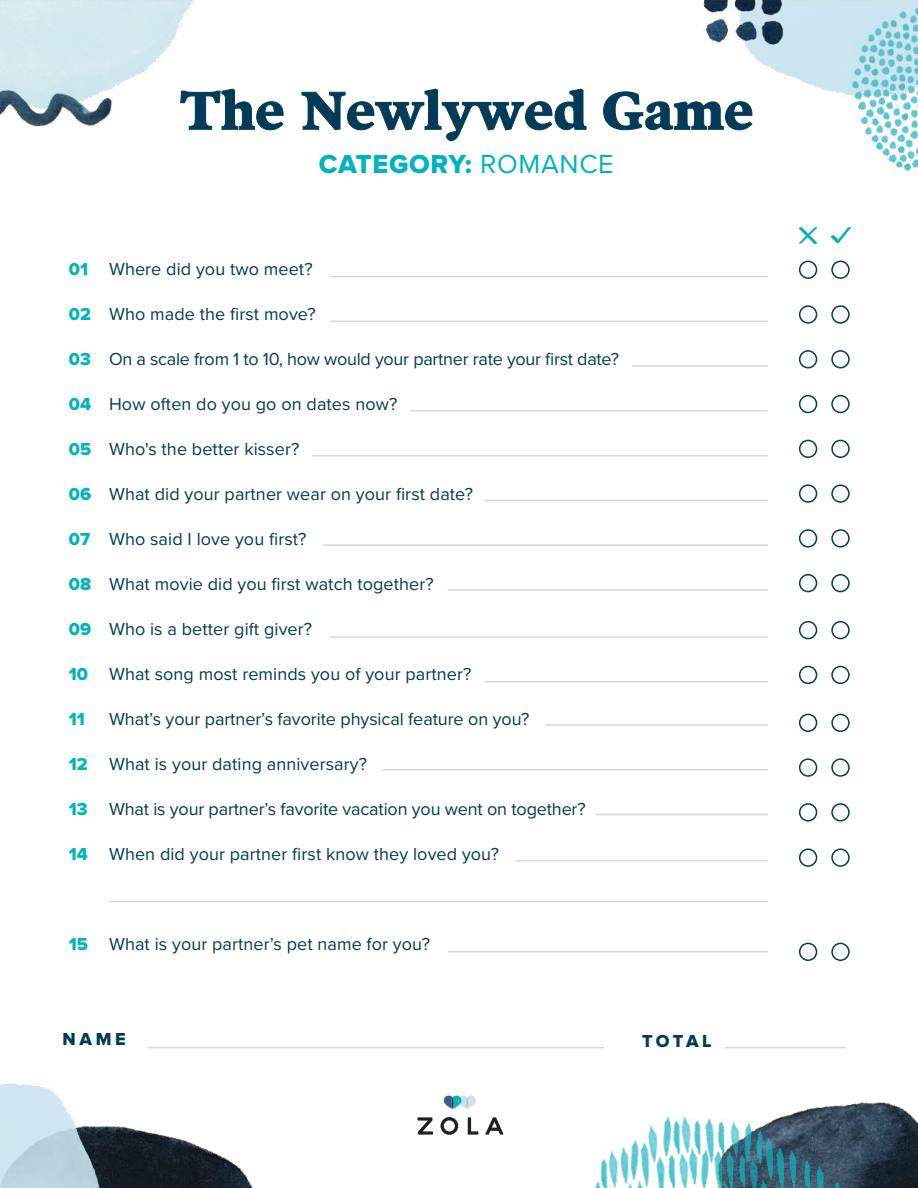
<style>
.page{position:relative;width:918px;height:1188px;background:#fff}
.page>*{position:absolute;margin:0;border:0;box-sizing:border-box;transform-origin:0 0}
.t1{font:700 52.5px "Poynter Text";color:#023b57}
.t2{font:27px "Proxima Nova Extrabld";letter-spacing:.025em;color:#00b3c0}
.t3{font:18px "Proxima Nova";letter-spacing:.005em;color:#023b57}
.t4{font:18px "Proxima Nova";letter-spacing:-.015em;color:#023b57}
.t5{font:18px "Proxima Nova Extrabld";letter-spacing:.005em;color:#00b3c0}
.t6{font:18px "Proxima Nova Extrabld";letter-spacing:.2em;color:#023b57}
.s1{font-family:"Proxima Nova"}
</style>
<div class="page">
<svg style="left:417px;top:1117px;width:16px;height:18px"></svg>
<svg style="left:440px;top:1117px;width:18px;height:18px"></svg>
<svg style="left:468px;top:1117px;width:10px;height:18px"></svg>
<svg style="left:485px;top:1117px;width:12px;height:18px"></svg>
<svg style="left:443px;top:1095px;width:33px;height:14px"></svg>
<hr style="left:148px;top:1047px;width:456px;height:1px;background:#d8d8d7">
<hr style="left:330px;top:276px;width:438px;height:1px;background:#d8d8d7">
<svg style="left:798px;top:227px;width:20px;height:17px"></svg>
<svg style="left:830px;top:227px;width:21px;height:16px"></svg>
<div style="left:799px;top:261px;width:18px;height:18px;border:2px solid #023b57;border-radius:50%"></div>
<div style="left:831px;top:261px;width:19px;height:18px;border:2px solid #023b57;border-radius:50%"></div>
<hr style="left:330px;top:321px;width:438px;height:1px;background:#d8d8d7">
<div style="left:799px;top:305px;width:18px;height:19px;border:2px solid #023b57;border-radius:50%"></div>
<div style="left:831px;top:305px;width:19px;height:19px;border:2px solid #023b57;border-radius:50%"></div>
<hr style="left:632px;top:365px;width:136px;height:2px;background:#d8d8d7">
<div style="left:799px;top:350px;width:18px;height:18px;border:2px solid #023b57;border-radius:50%"></div>
<div style="left:831px;top:350px;width:19px;height:18px;border:2px solid #023b57;border-radius:50%"></div>
<hr style="left:411px;top:410px;width:357px;height:2px;background:#d8d8d7">
<div style="left:799px;top:395px;width:18px;height:18px;border:2px solid #023b57;border-radius:50%"></div>
<div style="left:831px;top:395px;width:19px;height:18px;border:2px solid #023b57;border-radius:50%"></div>
<hr style="left:312px;top:455px;width:456px;height:1px;background:#d8d8d7">
<div style="left:799px;top:440px;width:18px;height:18px;border:2px solid #023b57;border-radius:50%"></div>
<div style="left:831px;top:440px;width:19px;height:18px;border:2px solid #023b57;border-radius:50%"></div>
<hr style="left:485px;top:500px;width:283px;height:1px;background:#d8d8d7">
<div style="left:799px;top:484px;width:18px;height:19px;border:2px solid #023b57;border-radius:50%"></div>
<div style="left:831px;top:484px;width:19px;height:19px;border:2px solid #023b57;border-radius:50%"></div>
<hr style="left:323px;top:544px;width:445px;height:2px;background:#d8d8d7">
<div style="left:799px;top:529px;width:18px;height:19px;border:2px solid #023b57;border-radius:50%"></div>
<div style="left:831px;top:529px;width:19px;height:19px;border:2px solid #023b57;border-radius:50%"></div>
<hr style="left:448px;top:589px;width:320px;height:2px;background:#d8d8d7">
<div style="left:799px;top:574px;width:18px;height:18px;border:2px solid #023b57;border-radius:50%"></div>
<div style="left:831px;top:574px;width:19px;height:18px;border:2px solid #023b57;border-radius:50%"></div>
<hr style="left:330px;top:636px;width:438px;height:2px;background:#d8d8d7">
<div style="left:799px;top:621px;width:18px;height:18px;border:2px solid #023b57;border-radius:50%"></div>
<div style="left:831px;top:621px;width:19px;height:18px;border:2px solid #023b57;border-radius:50%"></div>
<hr style="left:485px;top:681px;width:283px;height:1px;background:#d8d8d7">
<div style="left:799px;top:666px;width:18px;height:18px;border:2px solid #023b57;border-radius:50%"></div>
<div style="left:831px;top:666px;width:19px;height:18px;border:2px solid #023b57;border-radius:50%"></div>
<hr style="left:545px;top:724px;width:223px;height:2px;background:#d8d8d7">
<div style="left:799px;top:714px;width:18px;height:18px;border:2px solid #023b57;border-radius:50%"></div>
<div style="left:831px;top:714px;width:19px;height:18px;border:2px solid #023b57;border-radius:50%"></div>
<hr style="left:383px;top:769px;width:385px;height:2px;background:#d8d8d7">
<div style="left:799px;top:758px;width:18px;height:19px;border:2px solid #023b57;border-radius:50%"></div>
<div style="left:831px;top:758px;width:19px;height:19px;border:2px solid #023b57;border-radius:50%"></div>
<hr style="left:596px;top:814px;width:172px;height:1px;background:#d8d8d7">
<div style="left:799px;top:803px;width:18px;height:19px;border:2px solid #023b57;border-radius:50%"></div>
<div style="left:831px;top:803px;width:19px;height:19px;border:2px solid #023b57;border-radius:50%"></div>
<hr style="left:516px;top:860px;width:252px;height:1px;background:#d8d8d7">
<hr style="left:109px;top:901px;width:659px;height:1px;background:#d8d8d7">
<div style="left:799px;top:848px;width:18px;height:19px;border:2px solid #023b57;border-radius:50%"></div>
<div style="left:831px;top:848px;width:19px;height:19px;border:2px solid #023b57;border-radius:50%"></div>
<hr style="left:448px;top:951px;width:320px;height:1px;background:#d8d8d7">
<div style="left:799px;top:943px;width:18px;height:18px;border:2px solid #023b57;border-radius:50%"></div>
<div style="left:831px;top:943px;width:19px;height:18px;border:2px solid #023b57;border-radius:50%"></div>
<img style="left:0;top:0;width:918px;height:174px">
<img style="left:188px;top:1048px;width:150px;height:140px">
<img style="left:497px;top:1102px;width:421px;height:86px">
<img style="left:0;top:1047px;width:188px;height:141px">
<h1 class="t1" style="left:180px;top:88px;width:575px">The Newlywed Game</h1>
<h2 class="t2" style="left:319px;top:152px;width:296px">CATEGORY: <span class="s1">ROMANCE</span></h2>
<p class="t5" style="left:69px;top:261px;width:21px">01</p>
<p class="t5" style="left:69px;top:306px;width:24px">02</p>
<p class="t5" style="left:69px;top:351px;width:24px">03</p>
<p class="t5" style="left:69px;top:396px;width:24px">04</p>
<p class="t5" style="left:69px;top:441px;width:24px">05</p>
<p class="t5" style="left:69px;top:486px;width:24px">06</p>
<p class="t5" style="left:69px;top:531px;width:23px">07</p>
<p class="t5" style="left:69px;top:576px;width:24px">08</p>
<p class="t5" style="left:69px;top:621px;width:24px">09</p>
<p class="t5" style="left:69px;top:666px;width:21px">10</p>
<p class="t5" style="left:69px;top:711px;width:18px">11</p>
<p class="t5" style="left:69px;top:756px;width:21px">12</p>
<p class="t5" style="left:69px;top:801px;width:20px">13</p>
<p class="t5" style="left:69px;top:846px;width:21px">14</p>
<p class="t3" style="left:109px;top:256px;width:205px">Where did you two meet?</p>
<p class="t3" style="left:109px;top:301px;width:208px">Who made the first move?</p>
<p class="t4" style="left:109px;top:346px;width:512px">On a scale from 1 to 10, how would your partner rate your first date?</p>
<p class="t3" style="left:109px;top:391px;width:290px">How often do you go on dates now?</p>
<p class="t3" style="left:109px;top:436px;width:192px">Who's the better kisser?</p>
<p class="t3" style="left:109px;top:481px;width:366px">What did your partner wear on your first date?</p>
<p class="t3" style="left:109px;top:526px;width:199px">Who said I love you first?</p>
<p class="t3" style="left:109px;top:571px;width:326px">What movie did you first watch together?</p>
<p class="t3" style="left:109px;top:616px;width:205px">Who is a better gift giver?</p>
<p class="t3" style="left:109px;top:661px;width:364px">What song most reminds you of your partner?</p>
<p class="t3" style="left:109px;top:706px;width:422px">What’s your partner’s favorite physical feature on you?</p>
<p class="t3" style="left:109px;top:751px;width:259px">What is your dating anniversary?</p>
<p class="t3" style="left:109px;top:796px;width:478px">What is your partner’s favorite vacation you went on together?</p>
<p class="t3" style="left:109px;top:841px;width:392px">When did your partner first know they loved you?</p>
<p class="t5" style="left:69px;top:936px;width:21px">15</p>
<p class="t3" style="left:109px;top:931px;width:323px">What is your partner’s pet name for you?</p>
<p class="t6" style="left:63px;top:1031px;width:65px">NAME</p>
<p class="t6" style="left:642px;top:1033px;width:71px">TOTAL</p>
</div>
